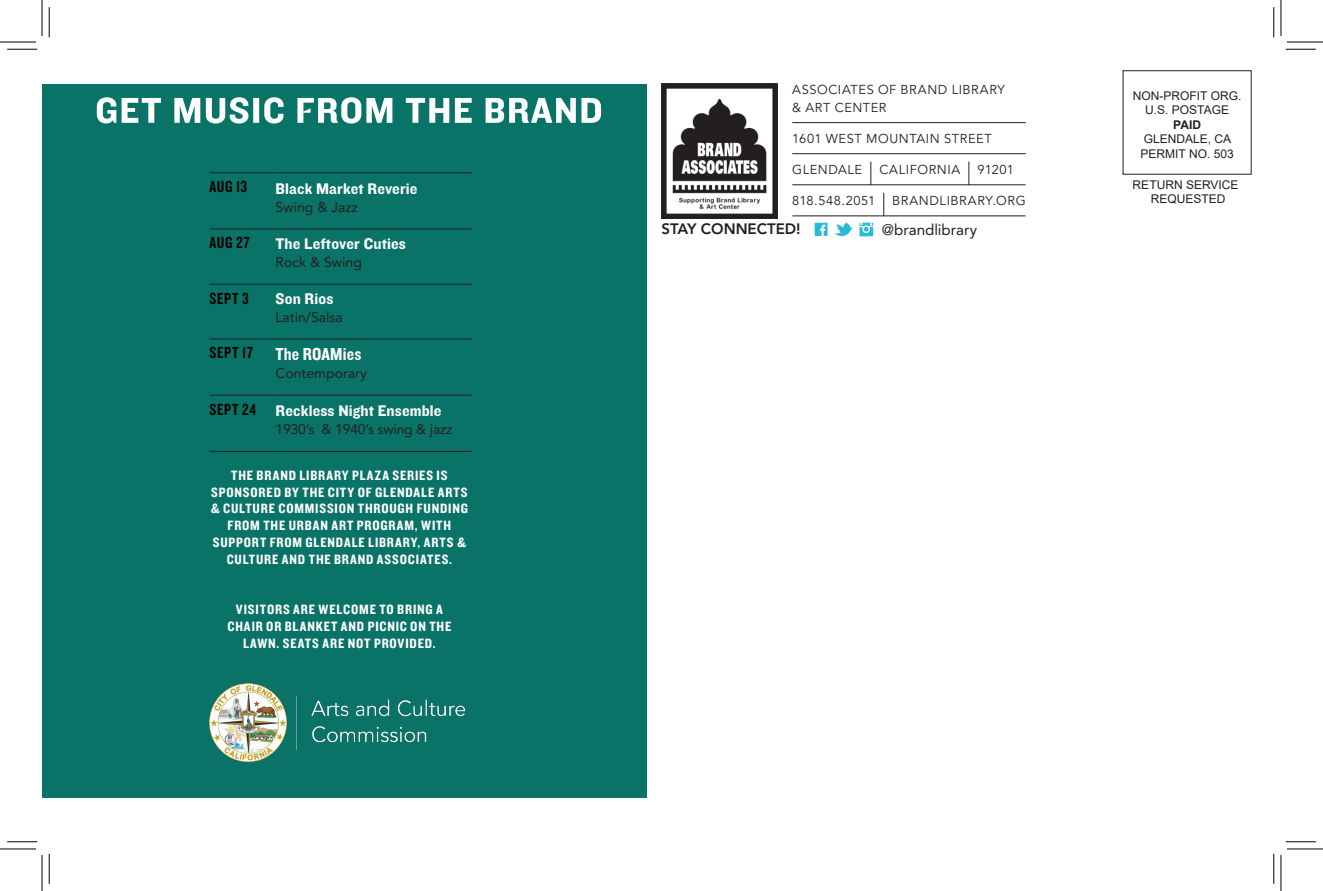
<style>
.page{position:relative;width:1323px;height:891px;background:#fff}
.page>*{position:absolute;margin:0;border:0;box-sizing:border-box;transform-origin:0 0}
.Artist_name{font:18px "Knockout 50 Welterweight";letter-spacing:.01em;color:#fff}
.DATES{font:16.6px "Knockout 49 Liteweight";letter-spacing:.04em;color:#040503}
.Artist_name-2{font:16px "Knockout 51 Middleweight";letter-spacing:.01em;color:#fff}
.t1{font:15.2px "Avenir LT Std";color:#231f20}
.Description{font:800 15px "Avenir LT Std";color:#231f20}
.Description-2{font:14px/16.8px "Knockout 50 Welterweight";letter-spacing:.06em;color:#fff;text-align:center}
.Description-3{font:14px "Avenir LT Std";color:#231f20}
.t2{font:12.8px/18.2px "Avenir LT Std";letter-spacing:.045em;color:#231f20}
.t3{font:12px "Arial";color:#231f20}
.t4{font:700 12px "Arial";color:#231f20}
</style>
<div class="page">
<div style="left:42px;top:84px;width:605px;height:713px;background:#0a7367"></div>
<hr style="left:209px;top:228px;width:66px;height:1px;background:#231f20">
<hr style="left:275px;top:228px;width:197px;height:1px;background:#231f20">
<hr style="left:209px;top:284px;width:66px;height:1px;background:#231f20">
<hr style="left:275px;top:284px;width:197px;height:1px;background:#231f20">
<hr style="left:209px;top:338px;width:66px;height:1px;background:#231f20">
<hr style="left:275px;top:338px;width:197px;height:1px;background:#231f20">
<hr style="left:209px;top:394px;width:66px;height:1px;background:#231f20">
<hr style="left:275px;top:394px;width:197px;height:1px;background:#231f20">
<hr style="left:209px;top:451px;width:66px;height:1px;background:#231f20">
<hr style="left:275px;top:451px;width:197px;height:1px;background:#231f20">
<hr style="left:209px;top:172px;width:66px;height:1px;background:#231f20">
<hr style="left:275px;top:172px;width:197px;height:1px;background:#231f20">
<hr style="left:792px;top:122px;width:233px;height:1px;background:#231f20">
<hr style="left:792px;top:153px;width:233px;height:1px;background:#231f20">
<hr style="left:792px;top:184px;width:233px;height:1px;background:#231f20">
<hr style="left:792px;top:215px;width:233px;height:1px;background:#231f20">
<svg style="left:870px;top:162px;width:1px;height:23px"></svg>
<svg style="left:968px;top:162px;width:1px;height:23px"></svg>
<svg style="left:883px;top:193px;width:1px;height:23px"></svg>
<svg style="left:97px;top:97px;width:504px;height:26px"></svg>
<svg style="left:814px;top:222px;width:13px;height:14px"></svg>
<svg style="left:834px;top:222px;width:19px;height:14px"></svg>
<svg style="left:859px;top:222px;width:14px;height:14px"></svg>
<img style="left:661px;top:84px;width:116px;height:135px">
<img style="left:209px;top:683px;width:257px;height:78px">
<hr style="left:7px;top:49px;width:30px;height:1px;background:#000">
<hr style="left:1285px;top:49px;width:30px;height:1px;background:#000">
<hr style="left:7px;top:841px;width:30px;height:1px;background:#000">
<hr style="left:1285px;top:841px;width:30px;height:1px;background:#000">
<hr style="left:49px;top:7px;width:1px;height:30px;background:#000">
<hr style="left:49px;top:853px;width:1px;height:30px;background:#000">
<hr style="left:1273px;top:7px;width:1px;height:30px;background:#000">
<hr style="left:1273px;top:853px;width:1px;height:30px;background:#000">
<hr style="left:0;top:42px;width:36px;height:1px;background:#000">
<hr style="left:1286px;top:42px;width:36px;height:1px;background:#000">
<hr style="left:0;top:848px;width:36px;height:1px;background:#000">
<hr style="left:1286px;top:848px;width:36px;height:1px;background:#000">
<hr style="left:42px;top:0;width:1px;height:36px;background:#000">
<hr style="left:42px;top:854px;width:1px;height:36px;background:#000">
<hr style="left:1280px;top:0;width:1px;height:36px;background:#000">
<hr style="left:1280px;top:854px;width:1px;height:36px;background:#000">
<p class="DATES" style="left:209px;top:176px;width:39px">AUG 13</p>
<p class="Artist_name-2" style="left:275px;top:177px;width:143px">Black Market Reverie</p>
<p class="Description-3" style="left:275px;top:198px;width:84px">Swing &amp; Jazz</p>
<p class="DATES" style="left:209px;top:232px;width:42px">AUG 27</p>
<p class="Artist_name-2" style="left:275px;top:233px;width:132px">The Leftover Cuties</p>
<p class="Description-3" style="left:275px;top:254px;width:88px">Rock &amp; Swing</p>
<p class="DATES" style="left:209px;top:288px;width:41px">SEPT 3</p>
<p class="Artist_name-2" style="left:275px;top:287px;width:59px">Son Rios</p>
<p class="Description-3" style="left:275px;top:308px;width:69px">Latin/Salsa</p>
<p class="DATES" style="left:209px;top:342px;width:45px">SEPT 17</p>
<p class="Artist_name" style="left:275px;top:342px;width:87px">The ROAMies</p>
<p class="Description-3" style="left:275px;top:365px;width:93px">Contemporary</p>
<p class="DATES" style="left:209px;top:398px;width:48px">SEPT 24</p>
<p class="Artist_name-2" style="left:275px;top:400px;width:167px">Reckless Night Ensemble</p>
<p class="Description-3" style="left:275px;top:421px;width:178px">1930’s &amp; 1940’s swing &amp; jazz</p>
<p class="Description-2" style="left:211px;top:466px;width:259px">THE BRAND LIBRARY PLAZA SERIES IS SPONSORED BY THE CITY OF GLENDALE ARTS &amp; CULTURE COMMISSION THROUGH FUNDING FROM THE URBAN ART PROGRAM, WITH SUPPORT FROM GLENDALE LIBRARY, ARTS &amp; CULTURE AND THE BRAND ASSOCIATES.</p>
<p class="Description-2" style="left:236px;top:600px;width:208px">VISITORS ARE WELCOME TO BRING A</p>
<p class="Description-2" style="left:227px;top:617px;width:225px">CHAIR OR BLANKET AND PICNIC ON THE<br>LAWN. SEATS ARE NOT PROVIDED.</p>
<p class="t2" style="left:792px;top:80px;width:214px">ASSOCIATES OF BRAND LIBRARY &amp; ART CENTER</p>
<p class="t2" style="left:792px;top:130px;width:201px">1601 WEST MOUNTAIN STREET</p>
<p class="t2" style="left:792px;top:161px;width:71px">GLENDALE</p>
<p class="t2" style="left:879px;top:161px;width:82px">CALIFORNIA</p>
<p class="t2" style="left:977px;top:161px;width:38px">91201</p>
<p class="t2" style="left:792px;top:192px;width:84px">818.548.2051</p>
<p class="t2" style="left:892px;top:192px;width:135px">BRANDLIBRARY.ORG</p>
<p class="Description" style="left:661px;top:220px;width:141px">STAY CONNECTED!</p>
<p class="t1" style="left:882px;top:221px;width:97px">@brandlibrary</p>
<p class="t3" style="left:1132px;top:87px;width:110px">NON-PROFIT ORG.</p>
<p class="t3" style="left:1145px;top:102px;width:85px">U.S. POSTAGE</p>
<p class="t4" style="left:1173px;top:116px;width:29px">PAID</p>
<p class="t3" style="left:1143px;top:131px;width:89px">GLENDALE, CA</p>
<p class="t3" style="left:1140px;top:145px;width:95px">PERMIT NO. 503</p>
<p class="t3" style="left:1132px;top:176px;width:107px">RETURN SERVICE</p>
<p class="t3" style="left:1150px;top:191px;width:76px">REQUESTED</p>
</div>
